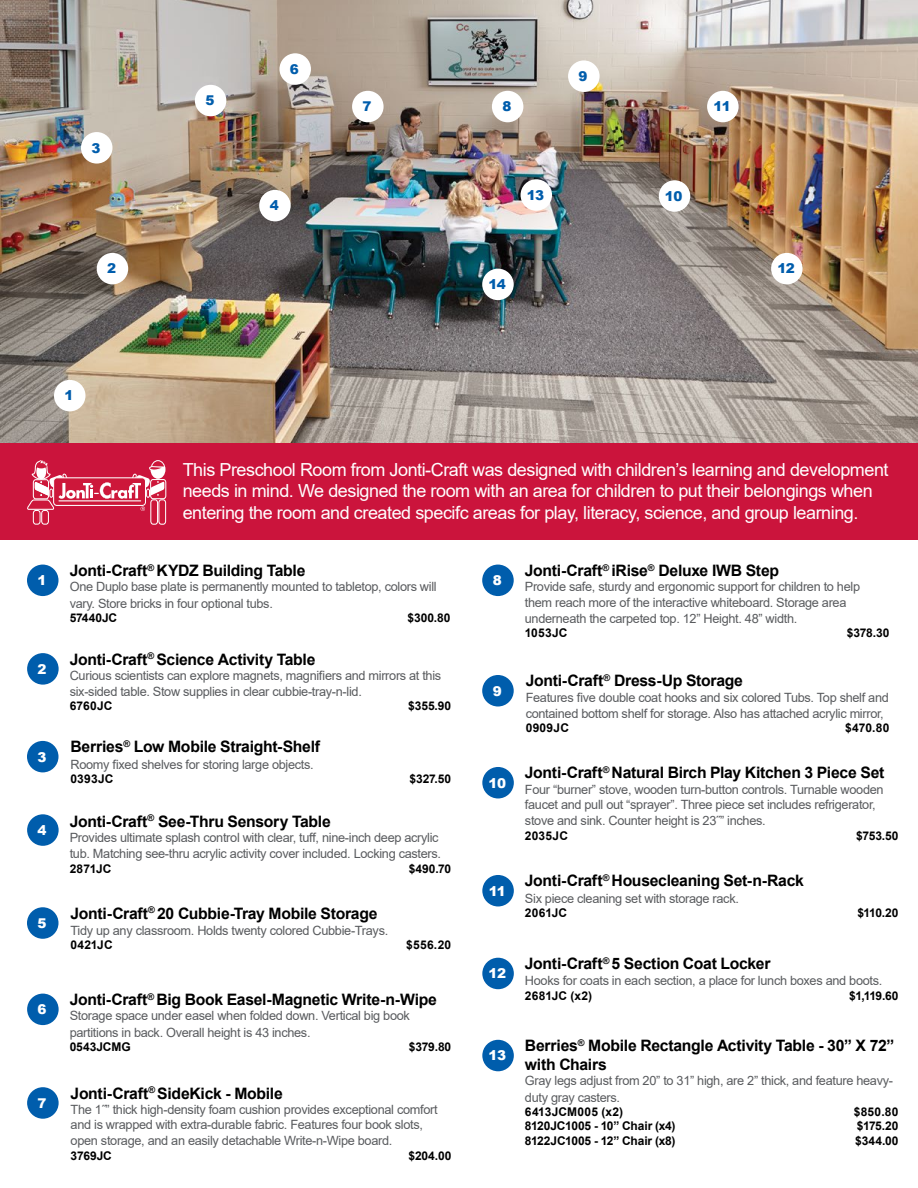
<style>
.page{position:relative;width:918px;height:1188px;background:#fff}
.page>*{position:absolute;margin:0;border:0;box-sizing:border-box;transform-origin:0 0}
.t1{font:18px/21.6px "Arial";letter-spacing:-.025em;color:#fff}
.t2{font:700 15.75px/18.9px "Arial";letter-spacing:-.02em;color:#000}
.t3{font:900 13.5px "Arial";letter-spacing:-.035em;color:#005dac}
.t4{font:900 13.5px "Arial";letter-spacing:-.035em;color:#fff}
.t5{font:12.75px/16.2px "Arial";letter-spacing:-.025em;color:#595b5e}
.t6{font:700 12px "Arial";color:#000}
.t7{font:700 12px "Arial";letter-spacing:.02em;color:#000}
</style>
<div class="page">
<div style="left:0;top:443px;width:918px;height:97px;background:#cb143c"></div>
<img style="left:0;top:0;width:918px;height:443px">
<div style="left:27px;top:565px;width:31px;height:31px;background:#005dac;border-radius:50%"></div>
<div style="left:27px;top:741px;width:31px;height:31px;background:#005dac;border-radius:50%"></div>
<div style="left:81px;top:132px;width:31px;height:32px;background:#fff;border-radius:50%"></div>
<div style="left:27px;top:653px;width:32px;height:32px;background:#005dac;border-radius:50%"></div>
<div style="left:97px;top:253px;width:31px;height:31px;background:#fff;border-radius:50%"></div>
<div style="left:27px;top:814px;width:32px;height:32px;background:#005dac;border-radius:50%"></div>
<div style="left:259px;top:190px;width:32px;height:31px;background:#fff;border-radius:50%"></div>
<div style="left:27px;top:907px;width:31px;height:32px;background:#005dac;border-radius:50%"></div>
<div style="left:195px;top:85px;width:31px;height:31px;background:#fff;border-radius:50%"></div>
<div style="left:27px;top:994px;width:32px;height:31px;background:#005dac;border-radius:50%"></div>
<div style="left:279px;top:53px;width:32px;height:32px;background:#fff;border-radius:50%"></div>
<div style="left:27px;top:1087px;width:32px;height:32px;background:#005dac;border-radius:50%"></div>
<div style="left:352px;top:91px;width:32px;height:31px;background:#fff;border-radius:50%"></div>
<div style="left:482px;top:565px;width:32px;height:31px;background:#005dac;border-radius:50%"></div>
<div style="left:492px;top:91px;width:31px;height:31px;background:#fff;border-radius:50%"></div>
<div style="left:482px;top:675px;width:32px;height:31px;background:#005dac;border-radius:50%"></div>
<div style="left:568px;top:60px;width:32px;height:32px;background:#fff;border-radius:50%"></div>
<div style="left:482px;top:767px;width:32px;height:31px;background:#005dac;border-radius:50%"></div>
<div style="left:482px;top:875px;width:32px;height:31px;background:#005dac;border-radius:50%"></div>
<div style="left:482px;top:958px;width:32px;height:31px;background:#005dac;border-radius:50%"></div>
<div style="left:482px;top:1040px;width:32px;height:31px;background:#005dac;border-radius:50%"></div>
<div style="left:659px;top:180px;width:31px;height:32px;background:#fff;border-radius:50%"></div>
<div style="left:707px;top:91px;width:32px;height:31px;background:#fff;border-radius:50%"></div>
<div style="left:771px;top:253px;width:32px;height:31px;background:#fff;border-radius:50%"></div>
<div style="left:521px;top:179px;width:31px;height:32px;background:#fff;border-radius:50%"></div>
<div style="left:482px;top:269px;width:32px;height:31px;background:#fff;border-radius:50%"></div>
<div style="left:54px;top:380px;width:31px;height:31px;background:#fff;border-radius:50%"></div>
<svg style="left:27px;top:460px;width:139px;height:65px"></svg>
<p class="t3" style="left:91px;top:138px;width:11px">3</p>
<p class="t3" style="left:107px;top:259px;width:11px">2</p>
<p class="t3" style="left:205px;top:91px;width:11px">5</p>
<p class="t3" style="left:290px;top:59px;width:11px">6</p>
<p class="t3" style="left:270px;top:196px;width:11px">4</p>
<p class="t3" style="left:363px;top:97px;width:11px">7</p>
<p class="t3" style="left:502px;top:97px;width:11px">8</p>
<p class="t3" style="left:527px;top:185px;width:19px">13</p>
<p class="t3" style="left:488px;top:275px;width:19px">14</p>
<p class="t3" style="left:579px;top:66px;width:11px">9</p>
<p class="t3" style="left:665px;top:186px;width:19px">10</p>
<p class="t3" style="left:714px;top:97px;width:19px">11</p>
<p class="t3" style="left:777px;top:259px;width:19px">12</p>
<p class="t3" style="left:64px;top:386px;width:11px">1</p>
<p class="t4" style="left:37px;top:571px;width:11px">1</p>
<p class="t4" style="left:38px;top:659px;width:11px">2</p>
<p class="t4" style="left:37px;top:747px;width:11px">3</p>
<p class="t4" style="left:38px;top:820px;width:11px">4</p>
<p class="t4" style="left:37px;top:913px;width:11px">5</p>
<p class="t4" style="left:38px;top:1000px;width:11px">6</p>
<p class="t4" style="left:38px;top:1093px;width:11px">7</p>
<p class="t1" style="left:183px;top:459px;width:707px">This Preschool Room from Jonti-Craft was designed with children’s learning and development needs in mind. We designed the room with an area for children to put their belongings when entering the room and created specifc areas for play, literacy, science, and group learning.</p>
<p class="t2" style="left:70px;top:561px;width:237px">Jonti-Craft<sup>®</sup> KYDZ Building Table</p>
<p class="t5" style="left:70px;top:579px;width:368px">One Duplo base plate is permanently mounted to tabletop, colors will vary. Store bricks in four optional tubs.</p>
<p class="t6" style="left:70px;top:609px;width:49px">57440JC</p>
<p class="t6" style="left:408px;top:609px;width:44px">$300.80</p>
<p class="t2" style="left:70px;top:650px;width:247px">Jonti-Craft<sup>®</sup> Science Activity Table</p>
<p class="t5" style="left:70px;top:667px;width:373px">Curious scientists can explore magnets, magnifiers and mirrors at this six-sided table. Stow supplies in clear cubbie-tray-n-lid.</p>
<p class="t6" style="left:70px;top:698px;width:44px">6760JC</p>
<p class="t6" style="left:408px;top:698px;width:45px">$355.90</p>
<p class="t2" style="left:71px;top:738px;width:251px">Berries<sup>®</sup> Low Mobile Straight-Shelf</p>
<p class="t5" style="left:71px;top:756px;width:245px">Roomy fixed shelves for storing large objects.</p>
<p class="t6" style="left:71px;top:770px;width:44px">0393JC</p>
<p class="t6" style="left:410px;top:770px;width:43px">$327.50</p>
<p class="t2" style="left:70px;top:812px;width:263px">Jonti-Craft<sup>®</sup> See-Thru Sensory Table</p>
<p class="t5" style="left:70px;top:829px;width:373px">Provides ultimate splash control with clear, tuff, nine-inch deep acrylic tub. Matching see-thru acrylic activity cover included. Locking casters.</p>
<p class="t6" style="left:70px;top:860px;width:43px">2871JC</p>
<p class="t6" style="left:409px;top:860px;width:44px">$490.70</p>
<p class="t2" style="left:71px;top:904px;width:309px">Jonti-Craft<sup>®</sup> 20 Cubbie-Tray Mobile Storage</p>
<p class="t5" style="left:71px;top:922px;width:319px">Tidy up any classroom. Holds twenty colored Cubbie-Trays.</p>
<p class="t6" style="left:71px;top:937px;width:44px">0421JC</p>
<p class="t6" style="left:406px;top:937px;width:46px">$556.20</p>
<p class="t2" style="left:70px;top:990px;width:369px">Jonti-Craft<sup>®</sup> Big Book Easel-Magnetic Write-n-Wipe</p>
<p class="t5" style="left:70px;top:1008px;width:342px">Storage space under easel when folded down. Vertical big book partitions in back. Overall height is 43 inches.</p>
<p class="t6" style="left:70px;top:1038px;width:62px">0543JCMG</p>
<p class="t6" style="left:409px;top:1038px;width:44px">$379.80</p>
<p class="t2" style="left:71px;top:1084px;width:214px">Jonti-Craft<sup>®</sup> SideKick - Mobile</p>
<p class="t5" style="left:71px;top:1102px;width:368px;line-height:15.8px">The 1˝” thick high-density foam cushion provides exceptional comfort and is wrapped with extra-durable fabric. Features four book slots, open storage, and an easily detachable Write-n-Wipe board.</p>
<p class="t6" style="left:71px;top:1147px;width:43px">3769JC</p>
<p class="t6" style="left:409px;top:1147px;width:44px">$204.00</p>
<p class="t4" style="left:493px;top:571px;width:11px">8</p>
<p class="t4" style="left:493px;top:681px;width:11px">9</p>
<p class="t4" style="left:489px;top:773px;width:19px">10</p>
<p class="t4" style="left:489px;top:881px;width:19px">11</p>
<p class="t4" style="left:489px;top:964px;width:19px">12</p>
<p class="t4" style="left:489px;top:1046px;width:19px">13</p>
<p class="t2" style="left:525px;top:561px;width:256px">Jonti-Craft<sup>®</sup> iRise<sup>®</sup> Deluxe IWB Step</p>
<p class="t5" style="left:525px;top:579px;width:337px;line-height:15.8px">Provide safe, sturdy and ergonomic support for children to help them reach more of the interactive whiteboard. Storage area underneath the carpeted top. 12” Height. 48” width.</p>
<p class="t6" style="left:525px;top:625px;width:44px">1053JC</p>
<p class="t6" style="left:847px;top:625px;width:44px">$378.30</p>
<p class="t2" style="left:526px;top:672px;width:219px">Jonti-Craft<sup>®</sup> Dress-Up Storage</p>
<p class="t5" style="left:526px;top:689px;width:365px">Features five double coat hooks and six colored Tubs. Top shelf and contained bottom shelf for storage. Also has attached acrylic mirror,</p>
<p class="t6" style="left:526px;top:720px;width:45px">0909JC</p>
<p class="t6" style="left:845px;top:720px;width:46px">$470.80</p>
<p class="t2" style="left:525px;top:764px;width:361px">Jonti-Craft<sup>®</sup> Natural Birch Play Kitchen 3 Piece Set</p>
<p class="t5" style="left:525px;top:781px;width:360px;line-height:15.8px">Four “burner” stove, wooden turn-button controls. Turnable wooden faucet and pull out “sprayer”. Three piece set includes refrigerator, stove and sink. Counter height is 23˝” inches.</p>
<p class="t6" style="left:525px;top:827px;width:45px">2035JC</p>
<p class="t6" style="left:856px;top:827px;width:44px">$753.50</p>
<p class="t2" style="left:525px;top:872px;width:280px">Jonti-Craft<sup>®</sup> Housecleaning Set-n-Rack</p>
<p class="t5" style="left:525px;top:890px;width:216px">Six piece cleaning set with storage rack.</p>
<p class="t6" style="left:525px;top:904px;width:44px">2061JC</p>
<p class="t6" style="left:857px;top:904px;width:43px">$110.20</p>
<p class="t2" style="left:525px;top:954px;width:247px">Jonti-Craft<sup>®</sup> 5 Section Coat Locker</p>
<p class="t5" style="left:525px;top:973px;width:359px">Hooks for coats in each section, a place for lunch boxes and boots.</p>
<p class="t6" style="left:525px;top:987px;width:69px">2681JC (x2)</p>
<p class="t6" style="left:849px;top:987px;width:51px">$1,119.60</p>
<p class="t2" style="left:525px;top:1036px;width:371px">Berries<sup>®</sup> Mobile Rectangle Activity Table - 30” X 72” with Chairs</p>
<p class="t5" style="left:525px;top:1073px;width:370px">Gray legs adjust from 20” to 31” high, are 2” thick, and feature heavy&shy;duty gray casters.</p>
<p class="t7" style="left:525px;top:1103px;width:100px">6413JCM005 (x2)</p>
<p class="t6" style="left:854px;top:1103px;width:46px">$850.80</p>
<p class="t6" style="left:525px;top:1118px;width:152px">8120JC1005 - 10” Chair (x4)</p>
<p class="t6" style="left:857px;top:1118px;width:43px">$175.20</p>
<p class="t6" style="left:525px;top:1132px;width:152px">8122JC1005 - 12” Chair (x8)</p>
<p class="t6" style="left:855px;top:1132px;width:45px">$344.00</p>
</div>
